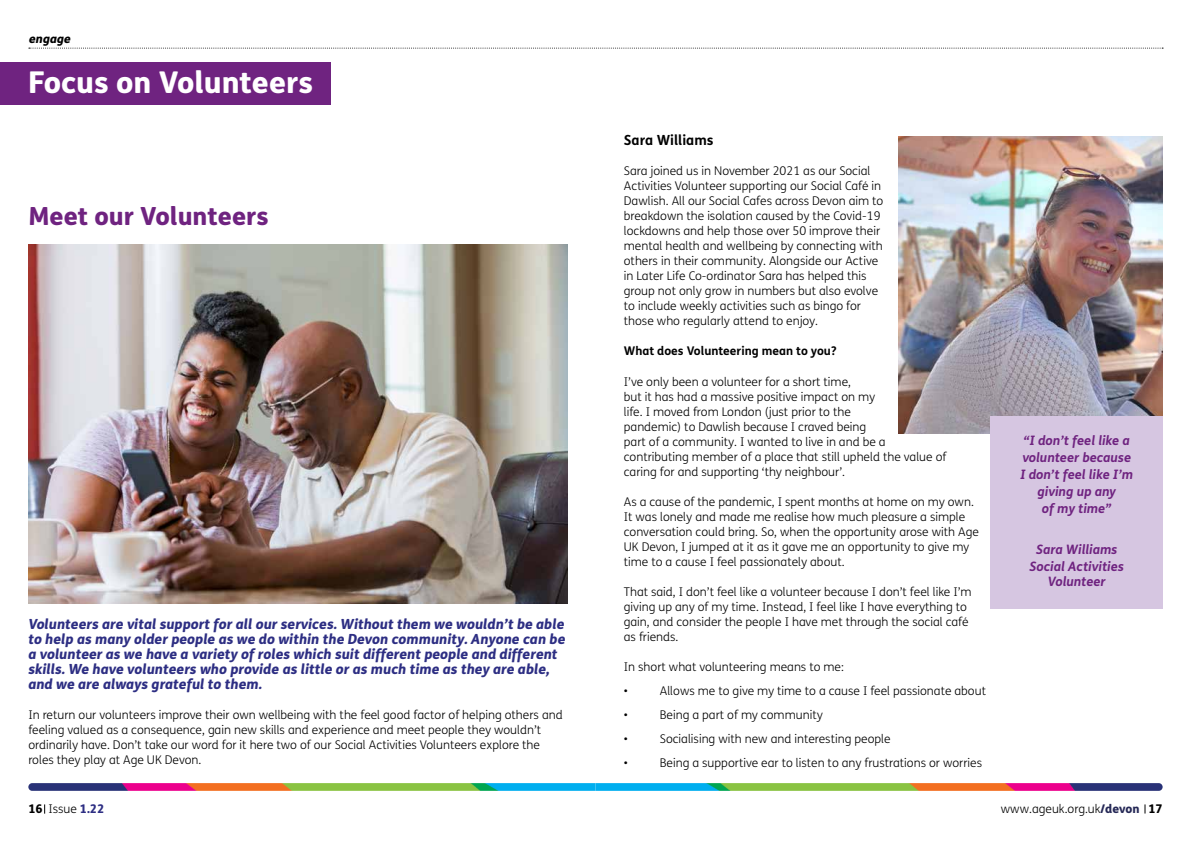
<style>
.page{position:relative;width:1191px;height:842px;background:#fff}
.page>*{position:absolute;margin:0;border:0;box-sizing:border-box;transform-origin:0 0}
.t1{font:800 30px "FS Me";color:#fff}
.t2{font:800 25px "FS Me";color:#6f2380}
.t3{font:italic 800 14px/15px "FS Me";color:#2d2e83}
.t4{font:700 14px "FS Me";color:#000}
.t5{font:italic 700 13px/17px "FS Me";color:#6f2380;text-align:center}
.t6{font:300 12px/15px "FS Me";color:#000}
.t7{font:700 12px "FS Me";color:#000}
.t8{font:italic 800 12px "FS Me";color:#000}
.s1{font-weight:800}
.s2{font-weight:800;color:#2d2e83}
.s3{font-weight:800;color:#262957}
</style>
<div class="page">
<img style="left:28px;top:783px;width:1134px;height:8px">
<svg style="left:29px;top:48px;width:1134px;height:1px"></svg>
<div style="left:0;top:62px;width:330px;height:43px;background:#6f2380"></div>
<img style="left:28px;top:244px;width:539px;height:359px">
<img style="left:899px;top:136px;width:263px;height:298px">
<div style="left:990px;top:416px;width:172px;height:193px;background:#d6c6e1"></div>
<p class="t8" style="left:28px;top:29px;width:47px">engage</p>
<h1 class="t1" style="left:28px;top:58px;width:286px">Focus on Volunteers</h1>
<h2 class="t2" style="left:28px;top:196px;width:242px">Meet our Volunteers</h2>
<p class="t3" style="left:28px;top:615px;width:538px">Volunteers are vital support for all our services. Without them we wouldn’t be able to help as many older people as we do within the Devon community. Anyone can be a volunteer as we have a variety of roles which suit different people and different skills. We have volunteers who provide as little or as much time as they are able, and we are always grateful to them.</p>
<p class="t6" style="left:28px;top:706px;width:536px">In return our volunteers improve their own wellbeing with the feel good factor of helping others and feeling valued as a consequence, gain new skills and experience and meet people they wouldn’t ordinarily have. Don’t take our word for it here two of our Social Activities Volunteers explore the roles they play at Age UK Devon.</p>
<p class="t4" style="left:624px;top:130px;width:91px">Sara Williams</p>
<p class="t6" style="left:624px;top:163px;width:261px">Sara joined us in November 2021 as our Social Activities Volunteer supporting our Social Café in Dawlish. All our Social Cafes across Devon aim to breakdown the isolation caused by the Covid-19 lockdowns and help those over 50 improve their mental health and wellbeing by connecting with others in their community. Alongside our Active in Later Life Co-ordinator Sara has helped this group not only grow in numbers but also evolve to include weekly activities such as bingo for those who regularly attend to enjoy.</p>
<p class="t7" style="left:624px;top:342px;width:214px">What does Volunteering mean to you?</p>
<p class="t6" style="left:624px;top:373px;width:324px">I’ve only been a volunteer for a short time,<br>but it has had a massive positive impact on my<br>life. I moved from London (just prior to the<br>pandemic) to Dawlish because I craved being<br>part of a community. I wanted to live in and be a contributing member of a place that still upheld the value of caring for and supporting ‘thy neighbour’.</p>
<p class="t6" style="left:624px;top:493px;width:356px">As a cause of the pandemic, I spent months at home on my own.<br>It was lonely and made me realise how much pleasure a simple conversation could bring. So, when the opportunity arose with Age UK Devon, I jumped at it as it gave me an opportunity to give my time to a cause I feel passionately about.</p>
<p class="t6" style="left:624px;top:583px;width:349px">That said, I don’t feel like a volunteer because I don’t feel like I’m giving up any of my time. Instead, I feel like I have everything to gain, and consider the people I have met through the social café as friends.</p>
<p class="t6" style="left:624px;top:654px;width:222px;line-height:24px">In short what volunteering means to me: •</p>
<p class="t6" style="left:660px;top:682px;width:328px">Allows me to give my time to a cause I feel passionate about</p>
<p class="t6" style="left:624px;top:706px;width:6px">•</p>
<p class="t6" style="left:660px;top:706px;width:164px">Being a part of my community</p>
<p class="t6" style="left:624px;top:730px;width:6px">•</p>
<p class="t6" style="left:660px;top:730px;width:232px">Socialising with new and interesting people</p>
<p class="t6" style="left:624px;top:754px;width:6px">•</p>
<p class="t6" style="left:660px;top:754px;width:324px">Being a supportive ear to listen to any frustrations or worries</p>
<p class="t5" style="left:1020px;top:431px;width:114px">“I don’t feel like a volunteer because<br>I don’t feel like I’m giving up any<br>of my time”</p>
<p class="t5" style="left:1029px;top:541px;width:96px">Sara Williams<br>Social Activities</p>
<p class="t5" style="left:1047px;top:573px;width:59px">Volunteer</p>
<p class="t6" style="left:28px;top:801px;width:77px"><span class="s1">16</span> Issue <span class="s2">1.22</span></p>
<p class="t6" style="left:1000px;top:801px;width:163px">www.ageuk.org.uk<span class="s3">/devon</span> <span class="s1">17</span></p>
</div>
